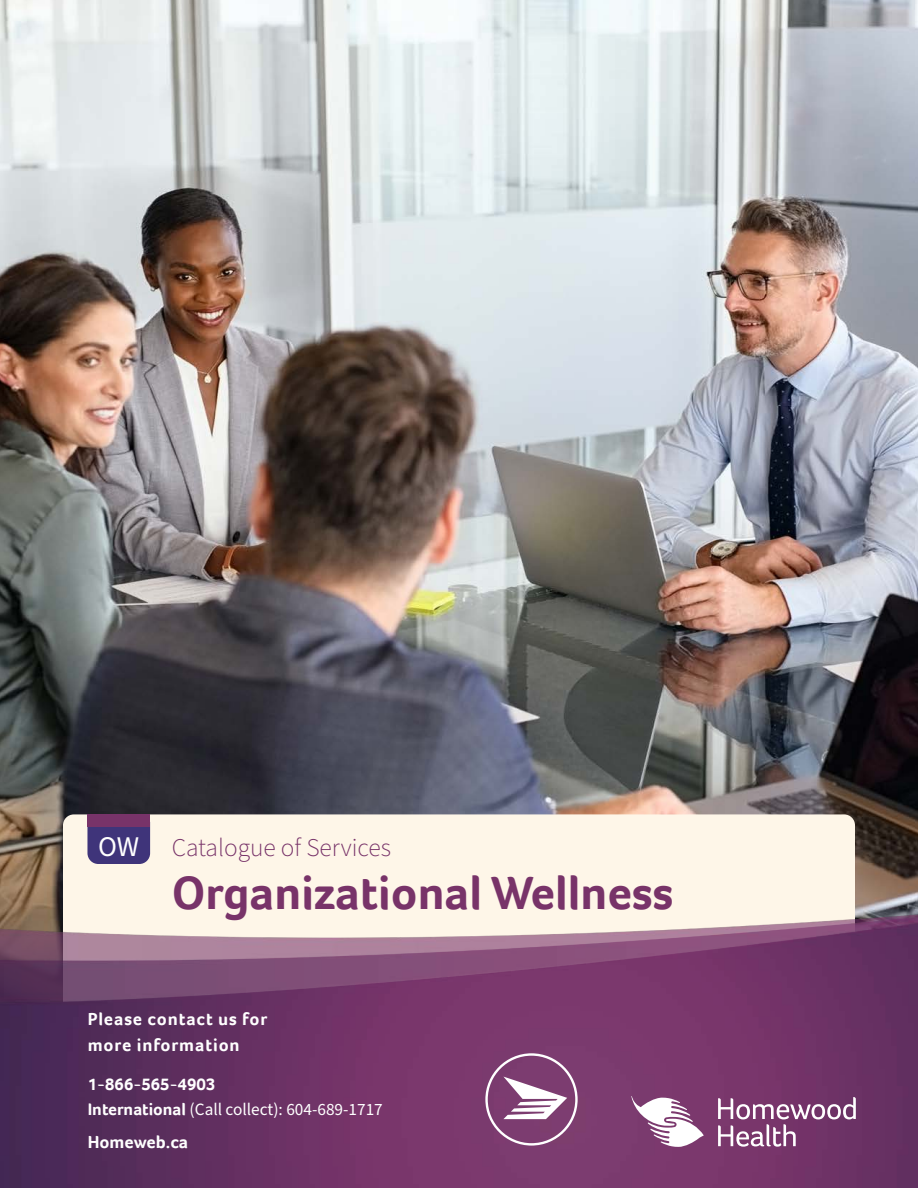
<style>
.page{position:relative;width:918px;height:1188px;background:#fff}
.page>*{position:absolute;margin:0;border:0;box-sizing:border-box;transform-origin:0 0}
.t1{font:700 48px "Foco";color:#783369}
.BodyCopy{font:28.5px "Source Sans Pro";color:#fff}
.t2{font:300 25.5px "Source Sans Pro";color:#783369}
.t3{font:700 18px/25.5px "Foco";letter-spacing:.05em;color:#fff}
.t4{font:700 18px "Foco";color:#fff}
.t5{font:17.25px "Source Sans Pro";color:#fff}
.t6{font:700 17.25px "Foco";color:#fff}
.s1{font-family:"Foco";font-weight:700}
</style>
<div class="page">
<img style="left:0;top:0;width:918px;height:906px">
<div style="left:63px;top:814px;width:792px;height:247px;background:#fef6e8;border-radius:11px"></div>
<img style="left:0;top:906px;width:918px;height:282px">
<svg style="left:718px;top:1097px;width:138px;height:50px;background:#915f88"></svg>
<svg style="left:631px;top:1096px;width:73px;height:51px"></svg>
<div style="left:87px;top:827px;width:63px;height:37px;background:#3f347a"></div>
<div style="left:87px;top:814px;width:63px;height:13px;background:#783369"></div>
<svg style="left:485px;top:1053px;width:93px;height:93px"></svg>
<p class="BodyCopy" style="left:98px;top:828px;width:43px">OW</p>
<p class="t2" style="left:172px;top:830px;width:221px">Catalogue of Services</p>
<p class="t1" style="left:172px;top:861px;width:503px">Organizational Wellness</p>
<p class="t3" style="left:88px;top:1006px;width:181px">Please contact us for more information</p>
<p class="t6" style="left:88px;top:1073px;width:129px">1-866-565-4903</p>
<p class="t5" style="left:88px;top:1098px;width:297px"><span class="s1">International</span> (Call collect): 604-689-1717</p>
<p class="t4" style="left:88px;top:1130px;width:102px">Homeweb.ca</p>
</div>
